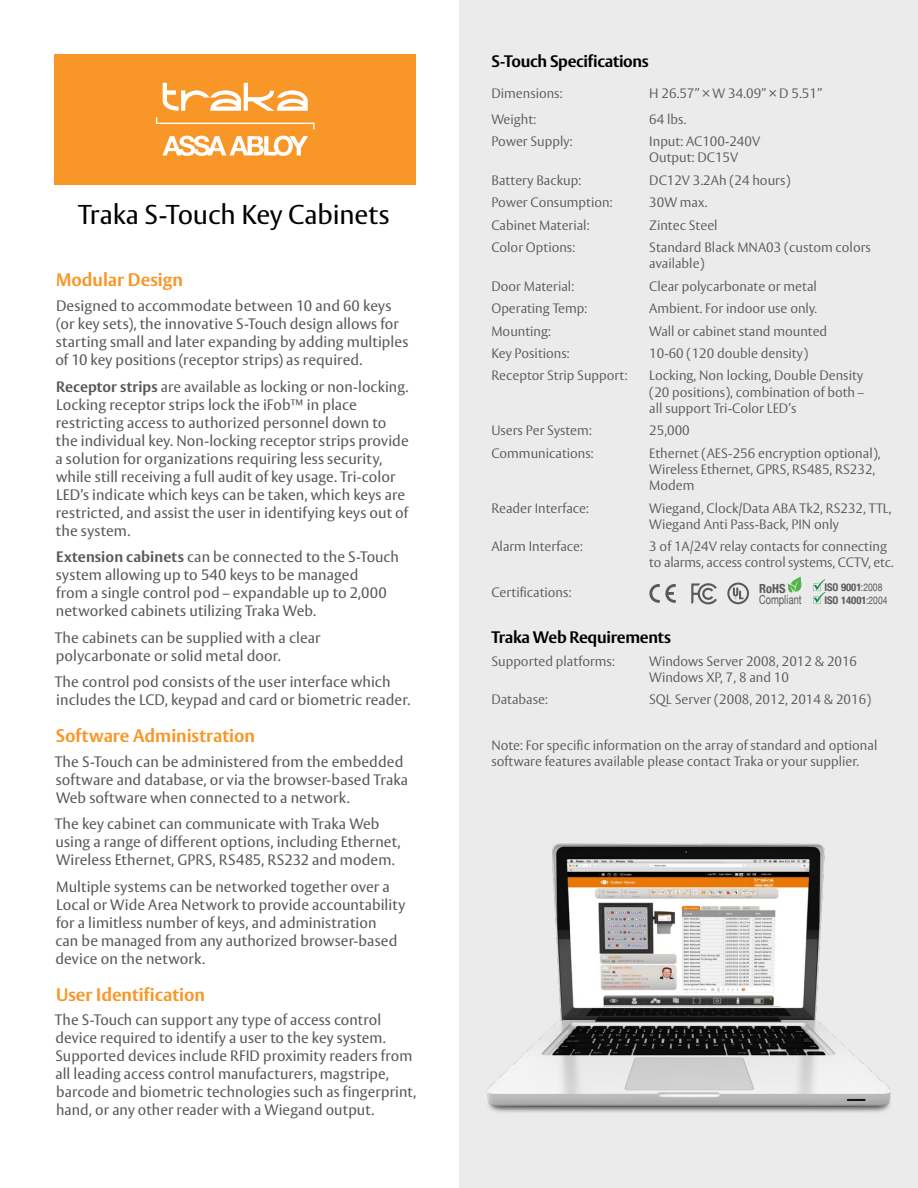
<style>
.page{position:relative;width:918px;height:1188px;background:#fff}
.page>*{position:absolute;margin:0;border:0;box-sizing:border-box;transform-origin:0 0}
.t1{font:27px "ASSA Vesta";letter-spacing:-.005em;color:#000}
.t2{font:700 18px "ASSA Vesta";color:#f89728}
.t3{font:700 16.5px "ASSA Vesta";letter-spacing:-.015em;color:#000}
.t4{font:15px/18px "ASSA Vesta";letter-spacing:.005em;color:#58595b}
.t5{font:300 13.5px/16.2px "ASSA Vesta";color:#58595b}
.t6{font:12.45px "Helvetica Neue";letter-spacing:.005em;color:#58595b;scale:.73 1}
.t7{font:700 condensed 12.45px "Helvetica Neue";color:#58595b}
.t8{font:700 condensed 10.65px/12.6px "Helvetica Neue";color:#58595b}
.s1{font-weight:700}
.s2{font-weight:400;font-stretch:normal}
</style>
<div class="page">
<div style="left:459px;top:0;width:459px;height:1188px;background:#ebebec"></div>
<div style="left:55px;top:54px;width:361px;height:131px;background:#f89728"></div>
<svg style="left:162px;top:136px;width:146px;height:20px"></svg>
<svg style="left:156px;top:117px;width:159px;height:12px"></svg>
<svg style="left:163px;top:83px;width:145px;height:28px"></svg>
<img style="left:486px;top:843px;width:405px;height:270px">
<svg style="left:727px;top:583px;width:22px;height:21px"></svg>
<svg style="left:691px;top:583px;width:26px;height:21px"></svg>
<svg style="left:649px;top:584px;width:27px;height:19px"></svg>
<svg style="left:788px;top:576px;width:13px;height:17px"></svg>
<svg style="left:813px;top:579px;width:12px;height:25px"></svg>
<h1 class="t1" style="left:78px;top:198px;width:313px">Traka S-Touch Key Cabinets</h1>
<p class="t2" style="left:56px;top:269px;width:128px">Modular Design</p>
<p class="t4" style="left:55px;top:297px;width:355px">Designed to accommodate between 10 and 60 keys (or key sets), the innovative S-Touch design allows for starting small and later expanding by adding multiples of 10 key positions (receptor strips) as required.</p>
<p class="t4" style="left:56px;top:378px;width:355px"><span class="s1">Receptor strips</span> are available as locking or non-locking.<br>Locking receptor strips lock the iFob™ in place restricting access to authorized personnel down to the individual key. Non-locking receptor strips provide a solution for organizations requiring less security, while still receiving a full audit of key usage. Tri-color LED’s indicate which keys can be taken, which keys are restricted, and assist the user in identifying keys out of the system.</p>
<p class="t4" style="left:56px;top:548px;width:345px"><span class="s1">Extension cabinets</span> can be connected to the S-Touch system allowing up to 540 keys to be managed<br>from a single control pod – expandable up to 2,000 networked cabinets utilizing Traka Web.</p>
<p class="t4" style="left:55px;top:629px;width:267px">The cabinets can be supplied with a clear polycarbonate or solid metal door.</p>
<p class="t4" style="left:55px;top:673px;width:357px">The control pod consists of the user interface which includes the LCD, keypad and card or biometric reader.</p>
<p class="t2" style="left:56px;top:725px;width:201px">Software Administration</p>
<p class="t4" style="left:55px;top:753px;width:355px">The S-Touch can be administered from the embedded software and database, or via the browser-based Traka<br>Web software when connected to a network.</p>
<p class="t4" style="left:55px;top:816px;width:347px">The key cabinet can communicate with Traka Web using a range of different options, including Ethernet,<br>Wireless Ethernet, GPRS, RS485, RS232 and modem.</p>
<p class="t4" style="left:55px;top:878px;width:351px">Multiple systems can be networked together over a Local or Wide Area Network to provide accountability for a limitless number of keys, and administration<br>can be managed from any authorized browser-based device on the network.</p>
<p class="t2" style="left:56px;top:983px;width:150px">User Identification</p>
<p class="t4" style="left:55px;top:1012px;width:363px">The S-Touch can support any type of access control device required to identify a user to the key system.<br>Supported devices include RFID proximity readers from all leading access control manufacturers, magstripe, barcode and biometric technologies such as fingerprint, hand, or any other reader with a Wiegand output.</p>
<p class="t3" style="left:491px;top:51px;width:159px">S-Touch Specifications</p>
<p class="t5" style="left:491px;top:86px;width:73px">Dimensions:</p>
<p class="t5" style="left:649px;top:86px;width:174px">H 26.57” × W 34.09” × D 5.51”</p>
<p class="t5" style="left:491px;top:111px;width:47px">Weight:</p>
<p class="t5" style="left:649px;top:111px;width:39px">64 lbs.</p>
<p class="t5" style="left:491px;top:134px;width:83px">Power Supply:</p>
<p class="t5" style="left:649px;top:134px;width:112px">Input: AC100-240V<br>Output: DC15V</p>
<p class="t5" style="left:491px;top:172px;width:91px">Battery Backup:</p>
<p class="t5" style="left:649px;top:172px;width:143px">DC12V 3.2Ah (24 hours)</p>
<p class="t5" style="left:491px;top:195px;width:123px">Power Consumption:</p>
<p class="t5" style="left:649px;top:195px;width:59px">30W max.</p>
<p class="t5" style="left:491px;top:217px;width:100px">Cabinet Material:</p>
<p class="t5" style="left:649px;top:217px;width:70px">Zintec Steel</p>
<p class="t5" style="left:491px;top:240px;width:85px">Color Options:</p>
<p class="t5" style="left:649px;top:240px;width:223px">Standard Black MNA03 (custom colors available)</p>
<p class="t5" style="left:491px;top:278px;width:84px">Door Material:</p>
<p class="t5" style="left:649px;top:278px;width:169px">Clear polycarbonate or metal</p>
<p class="t5" style="left:491px;top:301px;width:98px">Operating Temp:</p>
<p class="t5" style="left:649px;top:301px;width:169px">Ambient. For indoor use only.</p>
<p class="t5" style="left:491px;top:323px;width:61px">Mounting:</p>
<p class="t5" style="left:649px;top:323px;width:179px">Wall or cabinet stand mounted</p>
<p class="t5" style="left:491px;top:346px;width:80px">Key Positions:</p>
<p class="t5" style="left:649px;top:346px;width:160px">10-60 (120 double density)</p>
<p class="t5" style="left:491px;top:368px;width:138px">Receptor Strip Support:</p>
<p class="t5" style="left:649px;top:368px;width:216px;text-align:justify">Locking, Non locking, Double Density (20 positions), combination of both – all support Tri-Color LED’s</p>
<p class="t5" style="left:491px;top:423px;width:102px">Users Per System:</p>
<p class="t5" style="left:649px;top:423px;width:42px">25,000</p>
<p class="t5" style="left:491px;top:446px;width:104px">Communications:</p>
<p class="t5" style="left:649px;top:446px;width:233px">Ethernet (AES-256 encryption optional),<br>Wireless Ethernet, GPRS, RS485, RS232,<br>Modem</p>
<p class="t5" style="left:491px;top:500px;width:99px">Reader Interface:</p>
<p class="t5" style="left:649px;top:500px;width:244px">Wiegand, Clock/Data ABA Tk2, RS232, TTL,<br>Wiegand Anti Pass-Back, PIN only</p>
<p class="t5" style="left:491px;top:539px;width:93px">Alarm Interface:</p>
<p class="t5" style="left:649px;top:539px;width:246px">3 of 1A/24V relay contacts for connecting to alarms, access control systems, CCTV, etc.</p>
<p class="t5" style="left:491px;top:585px;width:82px">Certifications:</p>
<p class="t3" style="left:491px;top:627px;width:181px">Traka Web Requirements</p>
<p class="t5" style="left:491px;top:653px;width:125px">Supported platforms:</p>
<p class="t5" style="left:649px;top:653px;width:209px">Windows Server 2008, 2012 &amp; 2016<br>Windows XP, 7, 8 and 10</p>
<p class="t5" style="left:491px;top:692px;width:58px">Database:</p>
<p class="t5" style="left:649px;top:692px;width:224px">SQL Server (2008, 2012, 2014 &amp; 2016)</p>
<p class="t5" style="left:491px;top:738px;width:387px">Note: For specific information on the array of standard and optional software features available please contact Traka or your supplier.</p>
<p class="t7" style="left:759px;top:578px;width:28px">RoHS</p>
<p class="t6" style="left:759px;top:591px;width:60px">Compliant</p>
<p class="t8" style="left:824px;top:580px;width:65px">ISO 9001<span class="s2">:2008<br></span>ISO 14001<span class="s2">:2004</span></p>
</div>
